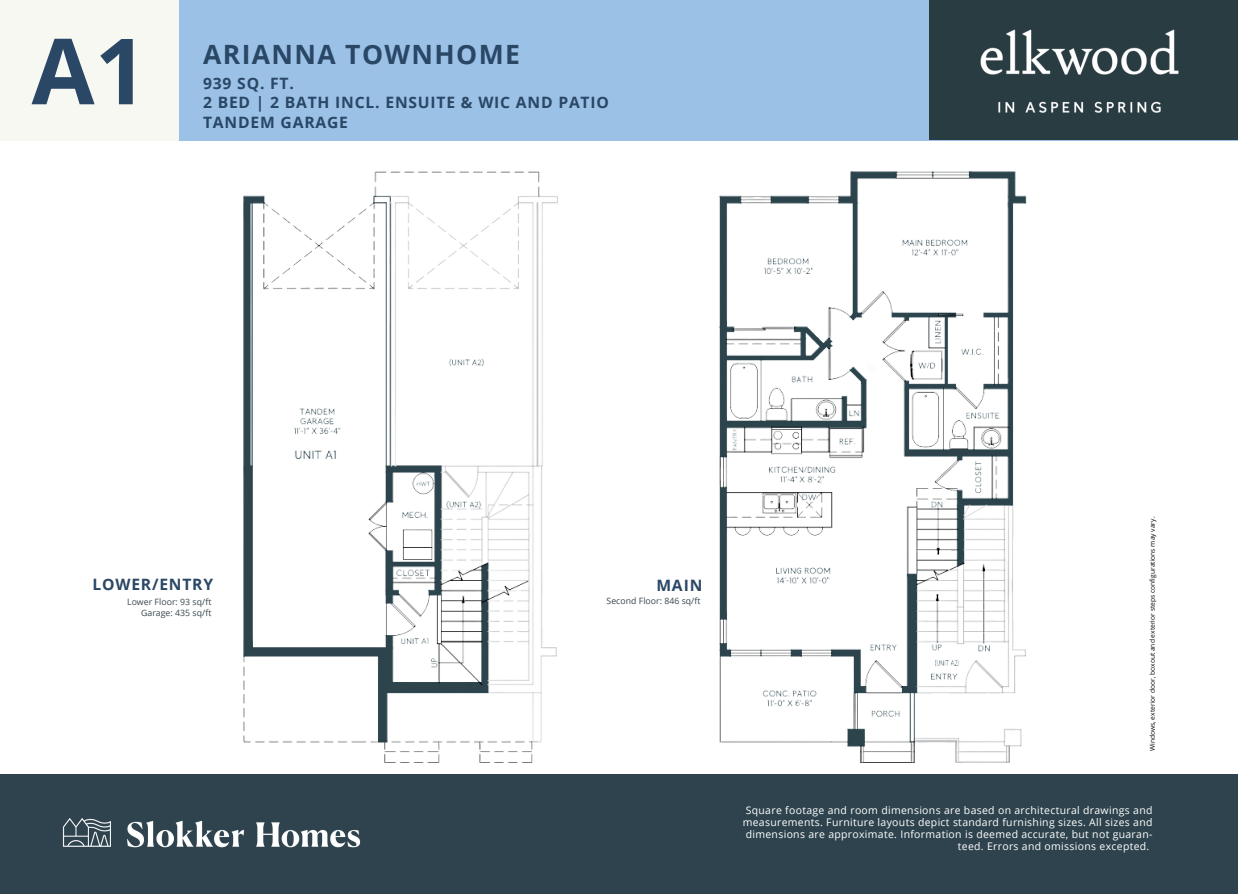
<style>
.page{position:relative;width:1238px;height:894px;background:#fff}
.page>*{position:absolute;margin:0;border:0;box-sizing:border-box;transform-origin:0 0}
.t1{font:700 91.35px "Open Sans";color:#2a4766}
.t2{font:700 26.55px "Open Sans";letter-spacing:.05em;color:#2a4766}
.t3{font:700 15.6px/19.6px "Open Sans";letter-spacing:.05em;color:#2a4766}
.t4{font:10.5px/12.1px "Open Sans";letter-spacing:.03em;color:#fff;text-align:right}
.t5{font:8.7px/10.2px "Open Sans";letter-spacing:.005em;color:#394750;text-align:right}
.t6{font:6.6px "Open Sans";letter-spacing:.005em;color:#080704}
</style>
<div class="page">
<div style="left:0;top:773px;width:1237px;height:120px;background:#2e434d"></div>
<div style="left:0;top:0;width:1237px;height:140px;background:#9bc2e6"></div>
<div style="left:0;top:0;width:179px;height:140px;background:#f7f8f2"></div>
<img style="left:62px;top:818px;width:299px;height:30px">
<img style="left:929px;top:0;width:308px;height:139px">
<img style="left:203px;top:136px;width:856px;height:627px">
<h1 class="t1" style="left:32px;top:7px;width:117px">A1</h1>
<h2 class="t2" style="left:203px;top:35px;width:318px">ARIANNA TOWNHOME</h2>
<h3 class="t3" style="left:203px;top:73px;width:407px">939 SQ. FT.<br>2 BED | 2 BATH INCL. ENSUITE &amp; WIC AND PATIO</h3>
<h3 class="t3" style="left:203px;top:112px;width:146px">TANDEM GARAGE</h3>
<h3 class="t3" style="left:93px;top:574px;width:122px">LOWER/ENTRY</h3>
<h3 class="t3" style="left:656px;top:574px;width:48px">MAIN</h3>
<p class="t5" style="left:127px;top:596px;width:86px">Lower Floor: 93 sq/ft<br>Garage: 435 sq/ft</p>
<p class="t5" style="left:606px;top:595px;width:96px">Second Floor: 846 sq/ft</p>
<p class="t6" style="left:1147px;top:751px;width:236px;rotate:-90deg">Windows, exterior door, boxout and exterior steps configurations may vary.</p>
<p class="t4" style="left:742px;top:803px;width:411px">Square footage and room dimensions are based on architectural drawings and measurements. Furniture layouts depict standard furnishing sizes. All sizes and dimensions are approximate. Information is deemed accurate, but not guaran&shy;teed. Errors and omissions excepted.</p>
</div>
